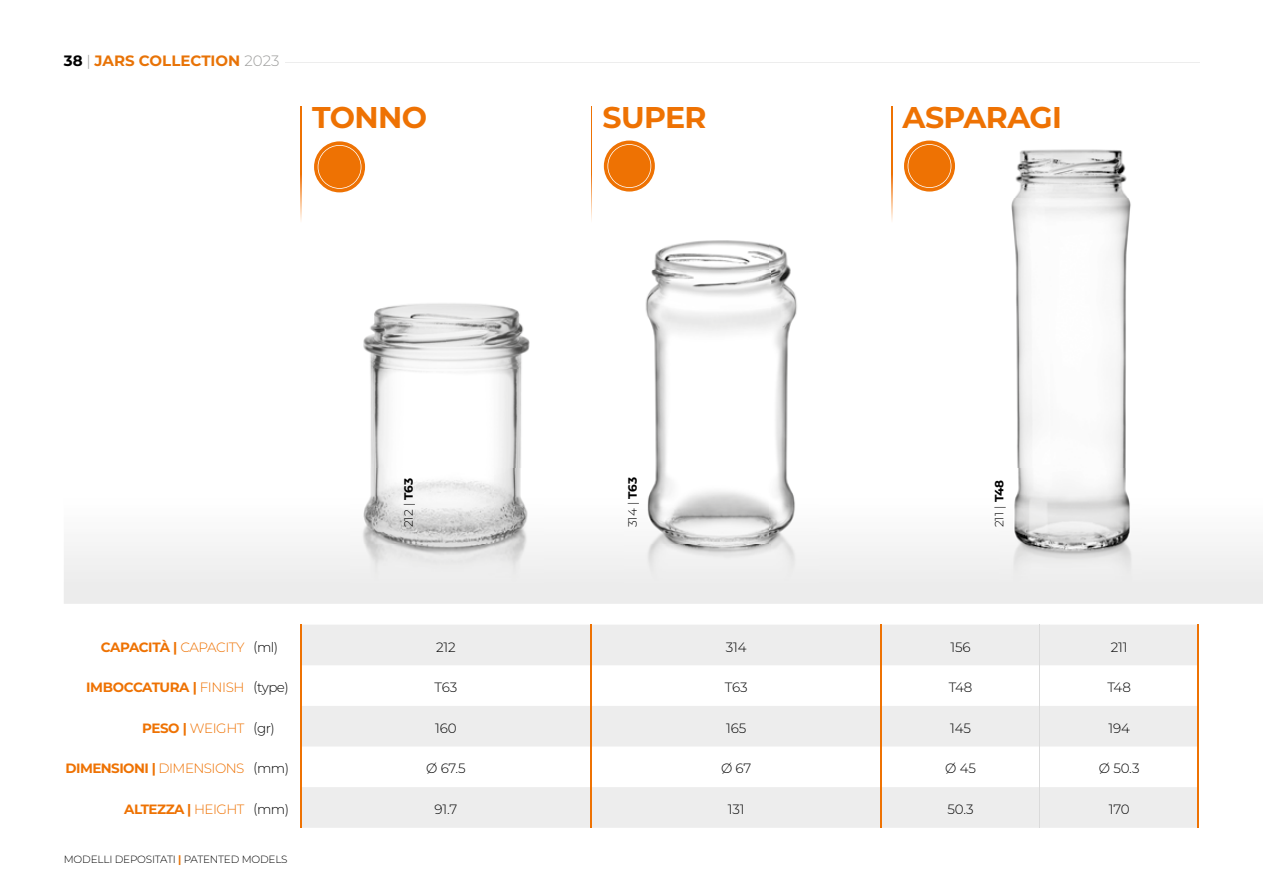
<style>
.page{position:relative;width:1263px;height:893px;background:#fff}
.page>*{position:absolute;margin:0;border:0;box-sizing:border-box;transform-origin:0 0}
.t1{font:700 30px "Montserrat";letter-spacing:-.02em;color:#ee7203}
.t2{font:700 15px "Montserrat";color:#e87307}
.t3{font:700 13.5px "Montserrat";letter-spacing:-.04em;color:#ee7203}
.t4{font:300 13.5px "Montserrat";letter-spacing:-.01em;color:#000}
.t5{font:300 13.5px "Montserrat";letter-spacing:-.03em;color:#ee7203}
.t6{font:300 12px "Montserrat";color:#000}
.t7{font:300 10.5px "Montserrat";letter-spacing:-.02em;color:#000}
.s1{color:#000}
.s2{font-weight:300;color:#9d9d9c}
.s3{font-weight:700}
.s4{font-weight:300}
.s5{font-weight:300;color:#000}
.s6{font-weight:700;color:#e87307}
</style>
<div class="page">
<div style="left:64px;top:546px;width:1199px;height:58px;background:#ededed"></div>
<img style="left:350px;top:172px;width:193px;height:410px">
<img style="left:999px;top:149px;width:143px;height:435px">
<img style="left:624px;top:175px;width:194px;height:407px">
<hr style="left:285px;top:62px;width:914px;height:1px;background:#ededed">
<svg style="left:301px;top:106px;width:1px;height:115px"></svg>
<svg style="left:314px;top:141px;width:51px;height:51px"></svg>
<svg style="left:318px;top:145px;width:43px;height:44px;background:#ef821f"></svg>
<svg style="left:302px;top:625px;width:896px;height:203px;fill:#ededed"></svg>
<hr style="left:1039px;top:625px;width:1px;height:40px;background:#dadada">
<hr style="left:1039px;top:665px;width:1px;height:41px;background:#dadada">
<hr style="left:1039px;top:706px;width:1px;height:40px;background:#dadada">
<hr style="left:1039px;top:746px;width:1px;height:41px;background:#dadada">
<hr style="left:1039px;top:787px;width:1px;height:41px;background:#dadada">
<hr style="left:880px;top:625px;width:2px;height:40px;background:#ee7203">
<hr style="left:1198px;top:625px;width:1px;height:40px;background:#ee7203">
<hr style="left:880px;top:665px;width:2px;height:41px;background:#ee7203">
<hr style="left:1198px;top:665px;width:1px;height:41px;background:#ee7203">
<hr style="left:880px;top:706px;width:2px;height:40px;background:#ee7203">
<hr style="left:1198px;top:706px;width:1px;height:40px;background:#ee7203">
<hr style="left:880px;top:746px;width:2px;height:41px;background:#ee7203">
<hr style="left:1198px;top:746px;width:1px;height:41px;background:#ee7203">
<hr style="left:880px;top:787px;width:2px;height:41px;background:#ee7203">
<hr style="left:1198px;top:787px;width:1px;height:41px;background:#ee7203">
<hr style="left:590px;top:625px;width:2px;height:40px;background:#ee7203">
<hr style="left:590px;top:665px;width:2px;height:41px;background:#ee7203">
<hr style="left:590px;top:706px;width:2px;height:40px;background:#ee7203">
<hr style="left:590px;top:746px;width:2px;height:41px;background:#ee7203">
<hr style="left:590px;top:787px;width:2px;height:41px;background:#ee7203">
<hr style="left:300px;top:625px;width:2px;height:40px;background:#ee7203">
<hr style="left:300px;top:665px;width:2px;height:41px;background:#ee7203">
<hr style="left:300px;top:706px;width:2px;height:40px;background:#ee7203">
<hr style="left:300px;top:746px;width:2px;height:41px;background:#ee7203">
<hr style="left:300px;top:787px;width:2px;height:41px;background:#ee7203">
<svg style="left:891px;top:106px;width:1px;height:115px"></svg>
<svg style="left:591px;top:106px;width:1px;height:115px"></svg>
<svg style="left:904px;top:141px;width:51px;height:51px"></svg>
<svg style="left:908px;top:144px;width:43px;height:44px;background:#ef821f"></svg>
<svg style="left:604px;top:141px;width:51px;height:51px"></svg>
<svg style="left:607px;top:144px;width:44px;height:44px;background:#f08321"></svg>
<p class="t2" style="left:64px;top:49px;width:217px"><span class="s1">38</span> <span class="s2">|</span> JARS COLLECTION <span class="s2">2023</span></p>
<h1 class="t1" style="left:312px;top:96px;width:116px">TONNO</h1>
<p class="t6" style="left:400px;top:527px;width:51px;rotate:-90deg">212 | <span class="s3">T63</span></p>
<h1 class="t1" style="left:602px;top:96px;width:106px">SUPER</h1>
<h1 class="t1" style="left:903px;top:96px;width:161px">ASPARAGI</h1>
<p class="t6" style="left:624px;top:527px;width:52px;rotate:-90deg">314 | <span class="s3">T63</span></p>
<p class="t6" style="left:991px;top:527px;width:49px;rotate:-90deg">211 | <span class="s3">T48</span></p>
<p class="t3" style="left:101px;top:637px;width:179px">CAPACITÀ | <span class="s4">CAPACITY</span> <span class="s5">(ml)</span></p>
<p class="t4" style="left:436px;top:637px;width:21px">212</p>
<p class="t4" style="left:726px;top:637px;width:22px">314</p>
<p class="t4" style="left:950px;top:637px;width:22px">156</p>
<p class="t4" style="left:1111px;top:637px;width:18px">211</p>
<p class="t3" style="left:86px;top:678px;width:204px">IMBOCCATURA | <span class="s4">FINISH</span> <span class="s5">(type)</span></p>
<p class="t4" style="left:435px;top:678px;width:24px">T63</p>
<p class="t4" style="left:725px;top:678px;width:24px">T63</p>
<p class="t4" style="left:949px;top:678px;width:25px">T48</p>
<p class="t4" style="left:1107px;top:678px;width:25px">T48</p>
<p class="t5" style="left:142px;top:719px;width:134px"><span class="s3">PESO |</span> WEIGHT <span class="s1">(gr)</span></p>
<p class="t4" style="left:435px;top:719px;width:23px">160</p>
<p class="t4" style="left:726px;top:719px;width:22px">165</p>
<p class="t4" style="left:950px;top:719px;width:22px">145</p>
<p class="t4" style="left:1108px;top:719px;width:23px">194</p>
<p class="t3" style="left:66px;top:759px;width:225px">DIMENSIONI | <span class="s4">DIMENSIONS</span> <span class="s5">(mm)</span></p>
<p class="t4" style="left:426px;top:759px;width:41px">Ø 67.5</p>
<p class="t4" style="left:721px;top:759px;width:32px">Ø 67</p>
<p class="t4" style="left:945px;top:759px;width:32px">Ø 45</p>
<p class="t4" style="left:1099px;top:759px;width:42px">Ø 50.3</p>
<p class="t3" style="left:124px;top:799px;width:166px">ALTEZZA | <span class="s4">HEIGHT</span> <span class="s5">(mm)</span></p>
<p class="t4" style="left:435px;top:800px;width:24px">91.7</p>
<p class="t4" style="left:728px;top:800px;width:18px">131</p>
<p class="t4" style="left:947px;top:800px;width:28px">50.3</p>
<p class="t4" style="left:1109px;top:800px;width:22px">170</p>
<p class="t7" style="left:64px;top:852px;width:225px">MODELLI DEPOSITATI <span class="s6">|</span> PATENTED MODELS</p>
</div>
